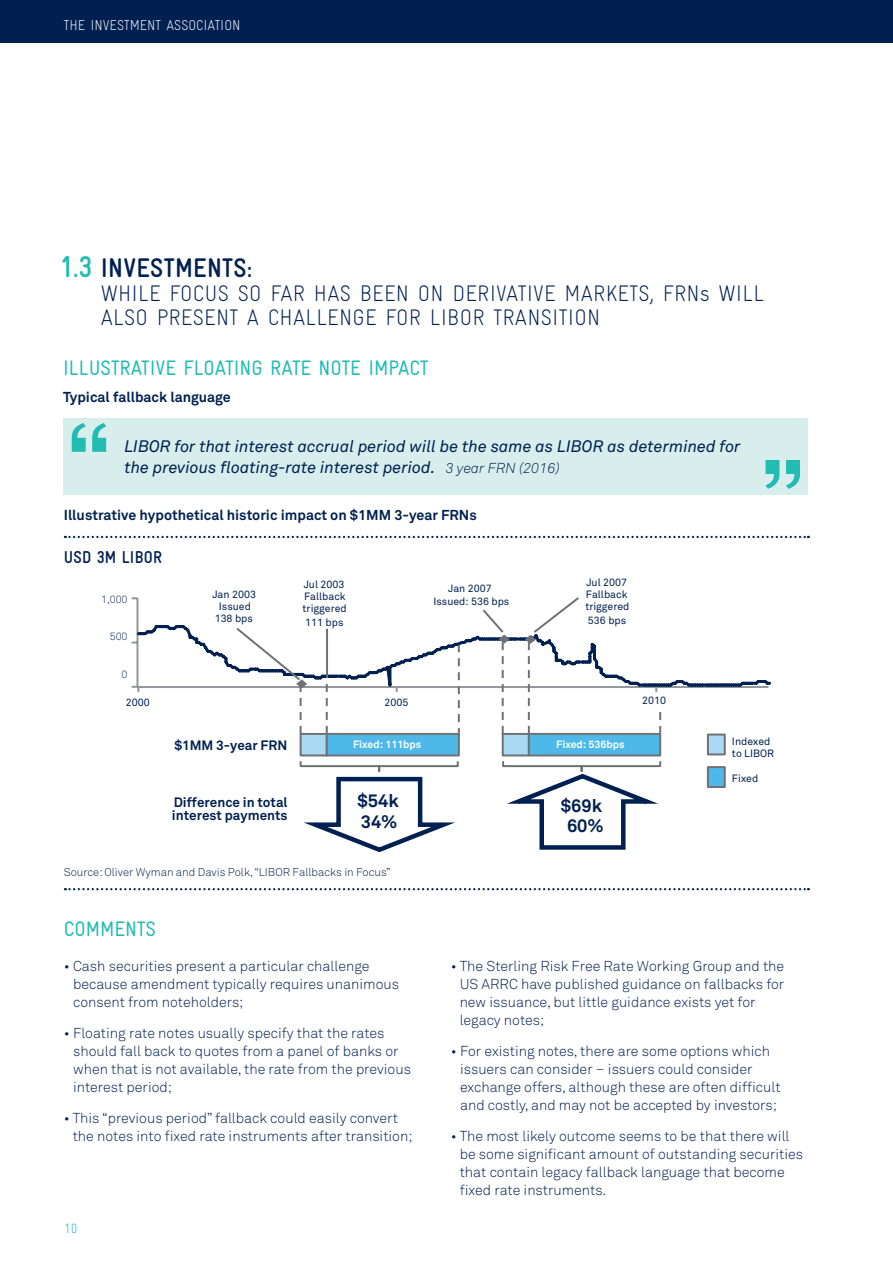
<style>
.page{position:relative;width:893px;height:1263px;background:#fff}
.page>*{position:absolute;margin:0;border:0;box-sizing:border-box;transform-origin:0 0}
.t1{font:700 30px "Gravur Condensed";color:#22bcb3}
.t2{font:700 27px "Gravur Condensed";letter-spacing:.01em;color:#002051}
.t3{font:300 22.5px/24px "Gravur Condensed";letter-spacing:.01em;color:#002051}
.t4{font:21px "Gravur Condensed";color:#22bcb3}
.t5{font:700 18px/19.5px "Akkurat Std";color:#002051;text-align:center}
.t6{font:700 17.25px "Gravur Condensed";letter-spacing:.01em;color:#002051}
.t7{font:italic 16.5px/21px "Akkurat Std";color:#002051}
.t8{font:300 14.25px/18px "Akkurat Std";color:#002051}
.t9{font:700 14.25px "Akkurat Std";color:#002051}
.t10{font:300 14.25px "Gravur Condensed";color:#fff}
.t11{font:700 13.5px/13.5px "Akkurat Std";color:#002051}
.t12{font:300 13.5px "Gravur Condensed";color:#22bcb3}
.footnotes{font:300 11.25px "Akkurat Std";color:#002051}
.t13{font:10.5px/12px "Akkurat Std";color:#002051}
.t14{font:700 10.5px "Akkurat Std";color:#fff}
.t15{font:300 10.5px "Akkurat Std";letter-spacing:-.01em;color:#002051}
.s1{font-weight:300;font-size:14.25px}
</style>
<div class="page">
<div style="left:0;top:0;width:893px;height:43px;background:#002051"></div>
<svg style="left:65px;top:536px;width:744px;height:2px"></svg>
<div style="left:64px;top:418px;width:744px;height:76px;background:#d8eeed"></div>
<svg style="left:72px;top:423px;width:34px;height:29px"></svg>
<svg style="left:765px;top:460px;width:35px;height:29px"></svg>
<svg style="left:65px;top:888px;width:744px;height:2px"></svg>
<div style="left:301px;top:734px;width:26px;height:21px;background:#aad9f3"></div>
<div style="left:300px;top:733px;width:28px;height:23px;border:2px solid #6f7174"></div>
<div style="left:327px;top:734px;width:132px;height:21px;background:#4eb9e9"></div>
<div style="left:326px;top:733px;width:134px;height:23px;border:2px solid #6f7174"></div>
<div style="left:708px;top:734px;width:17px;height:20px;background:#aad9f3"></div>
<div style="left:707px;top:733px;width:19px;height:22px;border:2px solid #6f7174"></div>
<div style="left:503px;top:734px;width:26px;height:21px;background:#aad9f3"></div>
<div style="left:502px;top:733px;width:28px;height:23px;border:2px solid #6f7174"></div>
<div style="left:529px;top:734px;width:131px;height:21px;background:#4eb9e9"></div>
<div style="left:528px;top:733px;width:133px;height:23px;border:2px solid #6f7174"></div>
<svg style="left:132px;top:597px;width:640px;height:139px"></svg>
<hr style="left:326px;top:629px;width:2px;height:49px;background:#6f7174">
<div style="left:708px;top:767px;width:17px;height:20px;background:#4eb9e9"></div>
<div style="left:707px;top:766px;width:19px;height:22px;border:2px solid #6f7174"></div>
<svg style="left:299px;top:761px;width:363px;height:91px"></svg>
<p class="t10" style="left:64px;top:17px;width:178px">THE INVESTMENT ASSOCIATION</p>
<p class="t1" style="left:60px;top:250px;width:34px">1.3</p>
<p class="t2" style="left:101px;top:252px;width:153px">INVESTMENTS:</p>
<p class="t3" style="left:101px;top:281px;width:665px">WHILE FOCUS SO FAR HAS BEEN ON DERIVATIVE MARKETS, FRNs WILL<br>ALSO PRESENT A CHALLENGE FOR LIBOR TRANSITION</p>
<p class="t4" style="left:63px;top:356px;width:367px">ILLUSTRATIVE FLOATING RATE NOTE IMPACT</p>
<p class="t9" style="left:63px;top:388px;width:169px">Typical fallback language</p>
<p class="t7" style="left:124px;top:435px;width:618px">LIBOR for that interest accrual period will be the same as LIBOR as determined for the previous floating-rate interest period. <span class="s1">3 year FRN (2016)</span></p>
<p class="t9" style="left:64px;top:506px;width:414px">Illustrative hypothetical historic impact on $1MM 3-year FRNs</p>
<p class="t6" style="left:64px;top:547px;width:100px">USD 3M LIBOR</p>
<p class="t15" style="left:101px;top:593px;width:28px">1,000</p>
<p class="t15" style="left:110px;top:630px;width:19px">500</p>
<p class="t15" style="left:122px;top:668px;width:7px">0</p>
<p class="t13" style="left:212px;top:588px;width:45px;text-align:center">Jan 2003<br>Issued<br>138 bps</p>
<p class="t13" style="left:303px;top:578px;width:46px">Jul 2003<br>Fallback triggered</p>
<p class="t13" style="left:305px;top:616px;width:40px">111 bps</p>
<p class="t13" style="left:433px;top:581px;width:78px;line-height:13.5px;text-align:center">Jan 2007<br>Issued: 536 bps</p>
<p class="t13" style="left:585px;top:577px;width:46px">Jul 2007<br>Fallback triggered</p>
<p class="t13" style="left:588px;top:615px;width:40px">536 bps</p>
<p class="t13" style="left:126px;top:696px;width:25px">2000</p>
<p class="t13" style="left:385px;top:696px;width:25px">2005</p>
<p class="t13" style="left:642px;top:694px;width:25px">2010</p>
<p class="t11" style="left:174px;top:738px;width:115px">$1MM 3-year FRN</p>
<p class="t14" style="left:556px;top:737px;width:70px">Fixed: 536bps</p>
<p class="t14" style="left:353px;top:737px;width:70px">Fixed: 111bps</p>
<p class="t11" style="left:172px;top:795px;width:117px">Difference in total interest payments</p>
<p class="t5" style="left:358px;top:790px;width:43px;line-height:21px;text-align:left">$54k<br>34%</p>
<p class="footnotes" style="left:64px;top:865px;width:328px">Source: Oliver Wyman and Davis Polk, “LIBOR Fallbacks in Focus”</p>
<p class="t5" style="left:561px;top:796px;width:44px">$69k<br>60%</p>
<p class="t13" style="left:732px;top:735px;width:44px">Indexed to LIBOR</p>
<p class="t13" style="left:732px;top:772px;width:28px">Fixed</p>
<p class="t4" style="left:64px;top:917px;width:94px">COMMENTS</p>
<p class="t8" style="left:73px;top:957px;width:327px;text-indent:-9px">• Cash securities present a particular challenge because amendment typically requires unanimous consent from noteholders;</p>
<p class="t8" style="left:73px;top:1024px;width:339px;text-indent:-9px">• Floating rate notes usually specify that the rates should fall back to quotes from a panel of banks or when that is not available, the rate from the previous interest period;</p>
<p class="t8" style="left:73px;top:1108px;width:341px;text-indent:-9px">• This “previous period” fallback could easily convert the notes into fixed rate instruments after transition;</p>
<p class="t12" style="left:64px;top:1220px;width:16px">10</p>
<p class="t8" style="left:460px;top:957px;width:326px;text-indent:-9px">• The Sterling Risk Free Rate Working Group and the US ARRC have published guidance on fallbacks for new issuance, but little guidance exists yet for legacy notes;</p>
<p class="t8" style="left:460px;top:1042px;width:322px;text-indent:-9px">• For existing notes, there are some options which issuers can consider – issuers could consider exchange offers, although these are often difficult and costly, and may not be accepted by investors;</p>
<p class="t8" style="left:460px;top:1127px;width:345px;text-indent:-9px">• The most likely outcome seems to be that there will be some significant amount of outstanding securities that contain legacy fallback language that become fixed rate instruments.</p>
</div>
